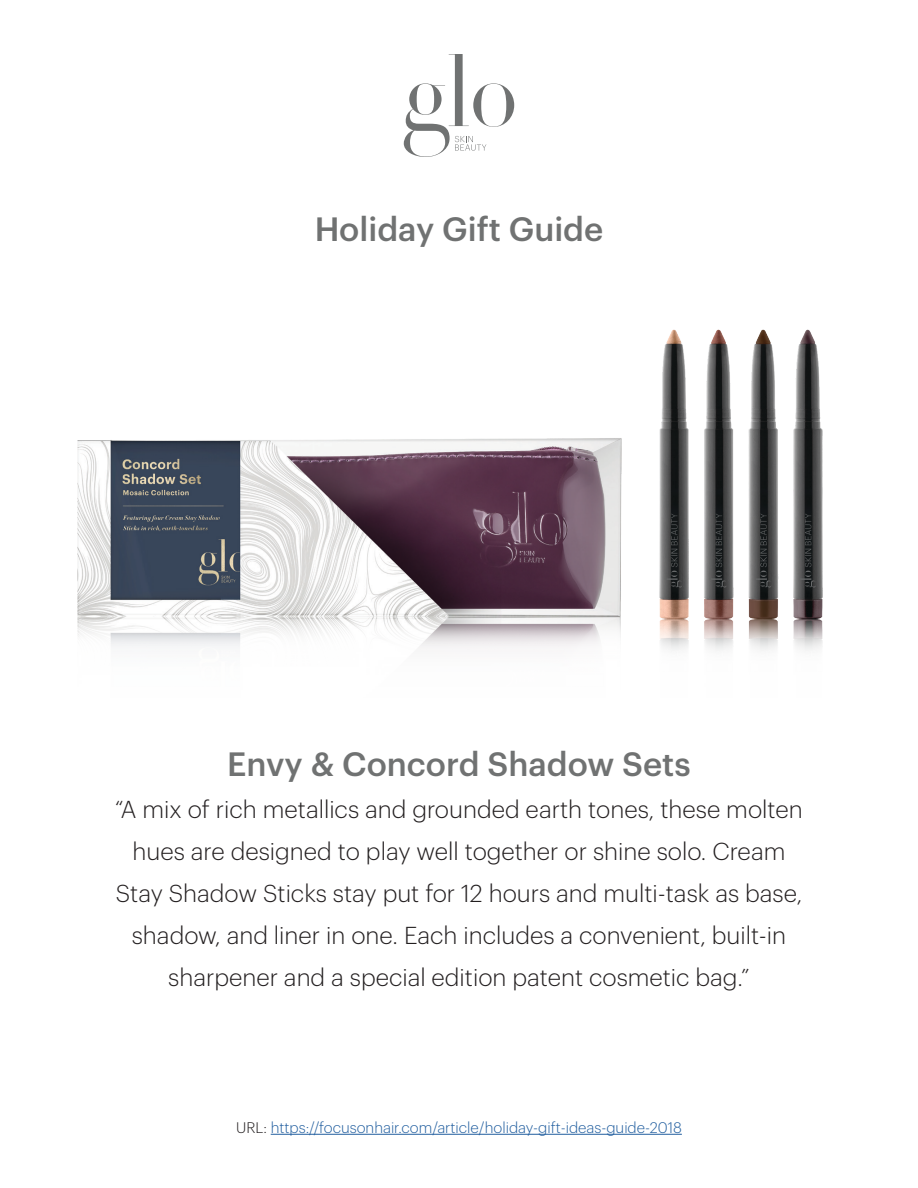
<style>
.page{position:relative;width:918px;height:1188px;background:#fff}
.page>*{position:absolute;margin:0;border:0;box-sizing:border-box;transform-origin:0 0}
.t1{font:500 33px "Graphik";color:#707272}
.t2{font:300 24px/42px "Graphik";color:#231f20;text-align:center}
.t3{font:300 15px "Graphik";color:#215e9f}
.s1{color:#231f20}
</style>
<div class="page">
<img style="left:77px;top:329px;width:746px;height:322px">
<svg style="left:404px;top:54px;width:110px;height:103px"></svg>
<hr style="left:271px;top:1134px;width:411px;height:1px;background:#215e9f">
<p class="t1" style="left:315px;top:204px;width:290px">Holiday Gift Guide</p>
<p class="t1" style="left:227px;top:739px;width:465px">Envy &amp; Concord Shadow Sets</p>
<p class="t2" style="left:115px;top:786px;width:689px">“A mix of rich metallics and grounded earth tones, these molten hues are designed to play well together or shine solo. Cream Stay Shadow Sticks stay put for 12 hours and multi-task as base, shadow, and liner in one. Each includes a convenient, built-in sharpener and a special edition patent cosmetic bag.”</p>
<p class="t3" style="left:236px;top:1116px;width:447px"><span class="s1">URL:</span> https://focusonhair.com/article/holiday-gift-ideas-guide-2018</p>
</div>
